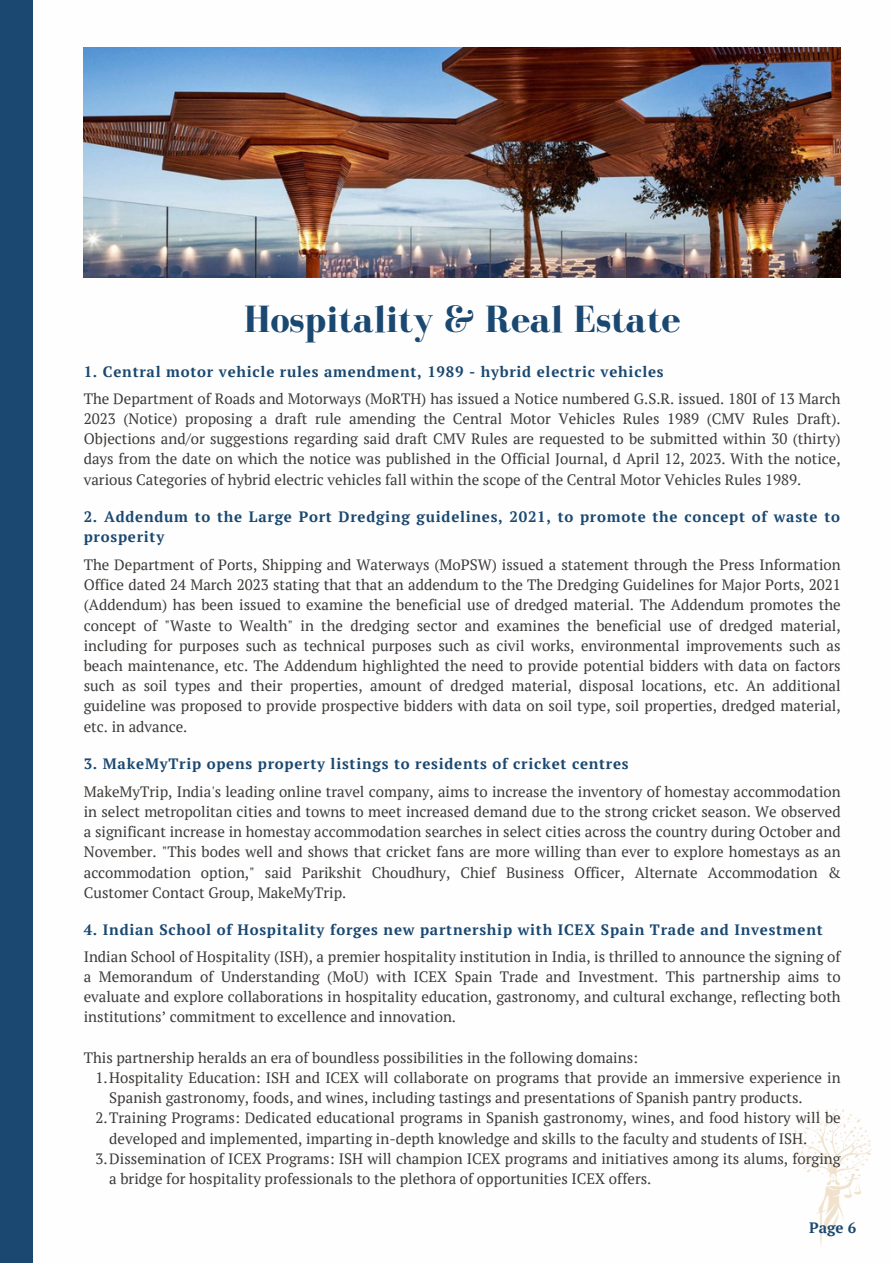
<style>
.page{position:relative;width:893px;height:1264px;background:#fff}
.page>*{position:absolute;margin:0;border:0;box-sizing:border-box;transform-origin:0 0}
.t1{font:700 39px "Bodoni FLF";color:#1a4870}
.t2{font:15px/20.2px "PT Serif";color:#3d3a38;text-align:justify}
.t3{font:700 15px/20.2px "PT Serif";letter-spacing:.05em;color:#1a4870}
</style>
<div class="page">
<div style="left:0;top:0;width:33px;height:1262px;background:#1a4870"></div>
<img style="left:84px;top:48px;width:756px;height:229px">
<img style="left:792px;top:1109px;width:80px;height:137px">
<p class="t1" style="left:244px;top:298px;width:438px">Hospitality &amp; Real Estate</p>
<p class="t3" style="left:84px;top:361px;width:581px">1. Central motor vehicle rules amendment, 1989 - hybrid electric vehicles</p>
<p class="t2" style="left:84px;top:388px;width:758px">The Department of Roads and Motorways (MoRTH) has issued a Notice numbered G.S.R. issued. 180I of 13 March 2023 (Notice) proposing a draft rule amending the Central Motor Vehicles Rules 1989 (CMV Rules Draft).<br>Objections and/or suggestions regarding said draft CMV Rules are requested to be submitted within 30 (thirty) days from the date on which the notice was published in the Official Journal, d April 12, 2023. With the notice, various Categories of hybrid electric vehicles fall within the scope of the Central Motor Vehicles Rules 1989.</p>
<p class="t3" style="left:84px;top:506px;width:757px">2. Addendum to the Large Port Dredging guidelines, 2021, to promote the concept of waste to prosperity</p>
<p class="t2" style="left:84px;top:554px;width:758px">The Department of Ports, Shipping and Waterways (MoPSW) issued a statement through the Press Information Office dated 24 March 2023 stating that that an addendum to the The Dredging Guidelines for Major Ports, 2021 (Addendum) has been issued to examine the beneficial use of dredged material. The Addendum promotes the concept of "Waste to Wealth" in the dredging sector and examines the beneficial use of dredged material, including for purposes such as technical purposes such as civil works, environmental improvements such as beach maintenance, etc. The Addendum highlighted the need to provide potential bidders with data on factors such as soil types and their properties, amount of dredged material, disposal locations, etc. An additional guideline was proposed to provide prospective bidders with data on soil type, soil properties, dredged material, etc. in advance.</p>
<p class="t3" style="left:84px;top:753px;width:546px">3. MakeMyTrip opens property listings to residents of cricket centres</p>
<p class="t2" style="left:84px;top:780px;width:758px">MakeMyTrip, India's leading online travel company, aims to increase the inventory of homestay accommodation in select metropolitan cities and towns to meet increased demand due to the strong cricket season. We observed a significant increase in homestay accommodation searches in select cities across the country during October and November. "This bodes well and shows that cricket fans are more willing than ever to explore homestays as an accommodation option," said Parikshit Choudhury, Chief Business Officer, Alternate Accommodation &amp; Customer Contact Group, MakeMyTrip.</p>
<p class="t3" style="left:84px;top:919px;width:740px">4. Indian School of Hospitality forges new partnership with ICEX Spain Trade and Investment</p>
<p class="t2" style="left:84px;top:945px;width:758px">Indian School of Hospitality (ISH), a premier hospitality institution in India, is thrilled to announce the signing of a Memorandum of Understanding (MoU) with ICEX Spain Trade and Investment. This partnership aims to evaluate and explore collaborations in hospitality education, gastronomy, and cultural exchange, reflecting both institutions’ commitment to excellence and innovation.</p>
<p class="t2" style="left:84px;top:1046px;width:556px">This partnership heralds an era of boundless possibilities in the following domains:</p>
<p class="t2" style="left:109px;top:1067px;width:733px;text-indent:-14px">1.Hospitality Education: ISH and ICEX will collaborate on programs that provide an immersive experience in<br>Spanish gastronomy, foods, and wines, including tastings and presentations of Spanish pantry products.</p>
<p class="t2" style="left:109px;top:1107px;width:733px;text-indent:-14px">2.Training Programs: Dedicated educational programs in Spanish gastronomy, wines, and food history will be developed and implemented, imparting in-depth knowledge and skills to the faculty and students of ISH.</p>
<p class="t2" style="left:109px;top:1148px;width:733px;text-indent:-14px">3.Dissemination of ICEX Programs: ISH will champion ICEX programs and initiatives among its alums, forging a bridge for hospitality professionals to the plethora of opportunities ICEX offers.</p>
<p class="t3" style="left:809px;top:1216px;width:48px">Page 6</p>
</div>
